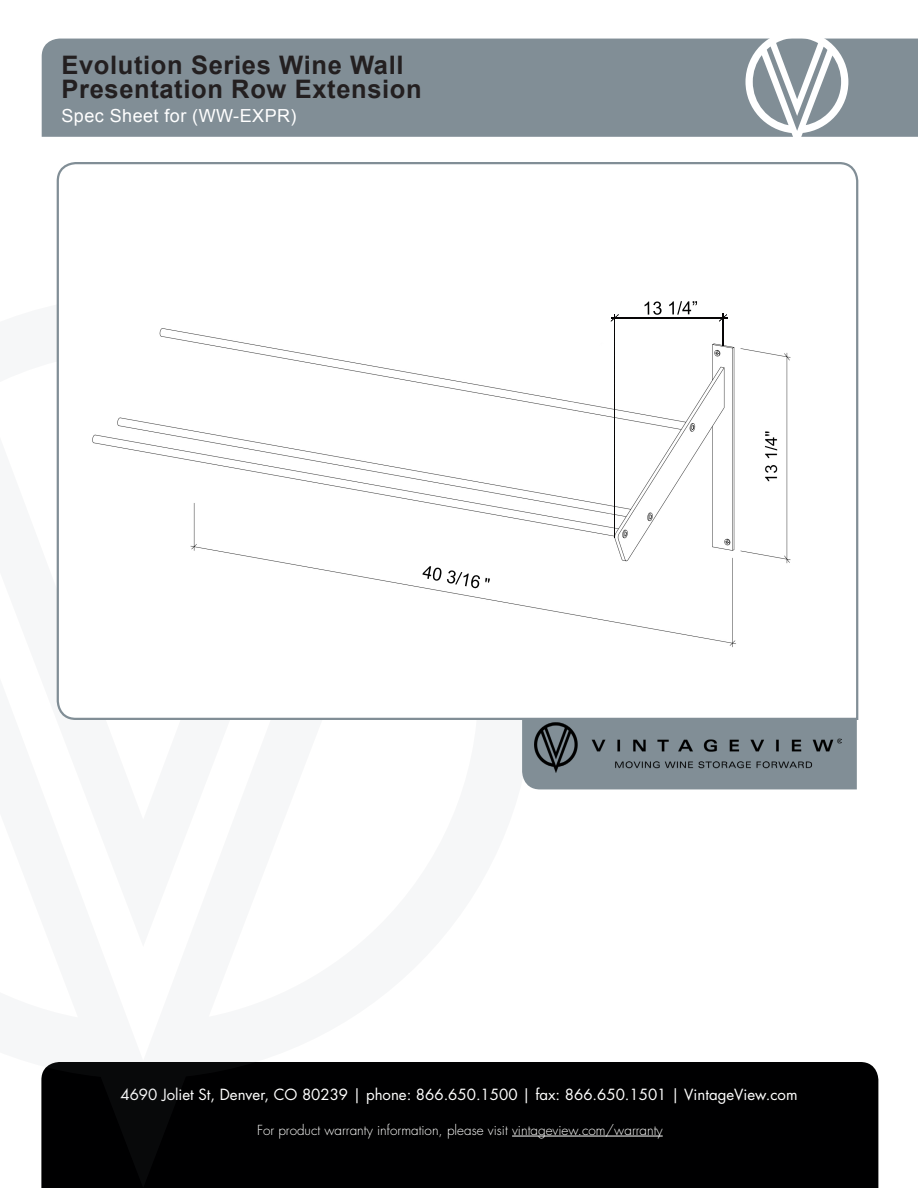
<style>
.page{position:relative;width:918px;height:1188px;background:#fff}
.page>*{position:absolute;margin:0;border:0;box-sizing:border-box;transform-origin:0 0}
.t1{font:700 25.5px/24px "Arial";letter-spacing:.025em;color:#231f20}
.t2{font:18px "Arial";letter-spacing:.025em;color:#fff}
.t3{font:15px "Futura Std";color:#fff}
.t4{font:300 13.5px "Futura Std";color:#fff}
</style>
<div class="page">
<div style="left:534px;top:1062px;width:344px;height:126px;background:#000001"></div>
<div style="left:42px;top:39px;width:876px;height:98px;background:#818e96"></div>
<hr style="left:512px;top:1136px;width:151px;height:1px;background:#fff">
<svg style="left:745px;top:38px;width:103px;height:99px"></svg>
<svg style="left:41px;top:1062px;width:493px;height:126px;background:#010102"></svg>
<div style="left:522px;top:721px;width:335px;height:68px;background:#818e96"></div>
<img style="left:535px;top:722px;width:307px;height:50px">
<svg style="left:56px;top:162px;width:803px;height:559px"></svg>
<p class="t1" style="left:62px;top:54px;width:362px">Evolution Series Wine Wall<br>Presentation Row Extension</p>
<p class="t2" style="left:62px;top:104px;width:237px">Spec Sheet for (WW-EXPR)</p>
<p class="t3" style="left:120px;top:1084px;width:679px">4690 Joliet St, Denver, CO 80239 | phone: 866.650.1500 | fax: 866.650.1501 | VintageView.com</p>
<p class="t4" style="left:257px;top:1122px;width:407px">For product warranty information, please visit vintageview.com/warranty</p>
</div>
